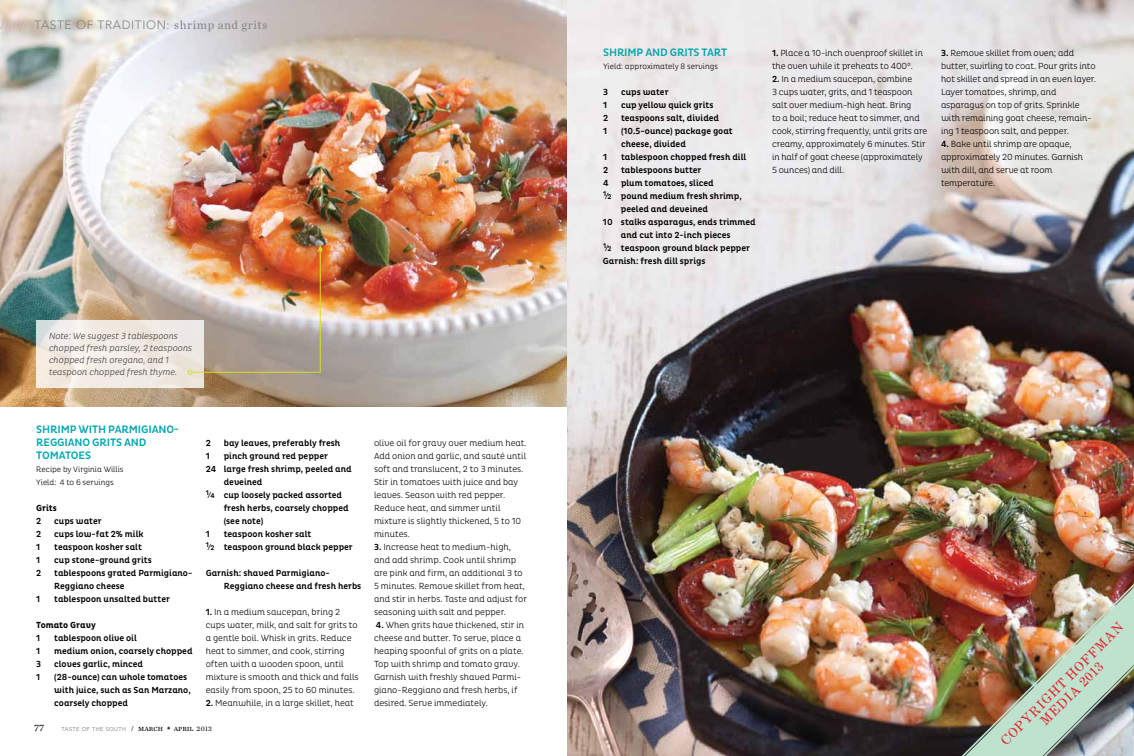
<style>
.page{position:relative;width:1134px;height:756px;background:#fff}
.page>*{position:absolute;margin:0;border:0;box-sizing:border-box;transform-origin:0 0}
.t1{font:13px/14px "Century Expanded";color:#e81e25;text-align:center}
.t2{font:300 12px "Avenir";letter-spacing:.05em;color:#808285}
.t3{font:500 11px/13px "Pluto Cond";letter-spacing:-.01em;color:#00a8af}
.t4{font:10px "Chronicle Text G1";color:#000}
.t5{font:300 9px/13px "Pluto Cond";color:#000}
.t6{font:500 9px/13px "Pluto Cond";color:#000}
.t7{font:italic 300 9px/12px "Pluto Cond";color:#414042}
.t8{font:700 9px "Pluto Cond";color:#000}
.t9{font:300 8px/13px "Pluto Cond";color:#000}
.t10{font:8px "Chronicle Text G1";color:#000}
.t11{font:5.6px "Avenir";letter-spacing:.07em;color:#77787b}
.s1{font-family:"Pluto Cond";font-weight:700;color:#cbc3c8}
.s2{font-family:"Chronicle Text G1";font-weight:400}
.s3{font-size:7px}
.s4{font-weight:500}
.s5{font-family:"Clarendon";font-weight:300;font-size:7.5px;color:#000}
.s6{font-family:"Chronicle Text G1";font-size:8px;color:#000}
</style>
<div class="page">
<svg style="left:166px;top:726px;width:5px;height:4px"></svg>
<img style="left:0;top:0;width:567px;height:406px">
<svg style="left:36px;top:320px;width:168px;height:68px;background:#f0eae3"></svg>
<img style="left:567px;top:0;width:567px;height:756px">
<img style="left:188px;top:245px;width:135px;height:130px">
<img style="left:956px;top:567px;width:178px;height:189px">
<h2 class="t2" style="left:-1px;top:18px;width:270px"><span class="s1">////////</span> TASTE OF TRADITION: <span class="s2">shrimp and grits</span></h2>
<p class="t7" style="left:49px;top:330px;width:145px">Note: We suggest 3 tablespoons chopped fresh parsley, 2 teaspoons chopped fresh oregano, and 1 teaspoon chopped fresh thyme.</p>
<p class="t3" style="left:36px;top:423px;width:144px;text-indent:105px">GIANO-<br>REGGIANO GRITS and<br>TOMAT</p>
<p class="t3" style="left:36px;top:423px;width:14px">SHRIMP</p>
<p class="t3" style="left:79px;top:423px;width:17px">WITH</p>
<p class="t3" style="left:108px;top:423px;width:8px">PARMI</p>
<p class="t3" style="left:71px;top:449px;width:22px">OES</p>
<p class="t9" style="left:36px;top:463px;width:89px">Recipe by Virginia Willis<br>Yield: 4 to 6 servings</p>
<p class="t8" style="left:36px;top:503px;width:22px">Grits</p>
<p class="t6" style="left:36px;top:515px;width:7px">2</p>
<p class="t6" style="left:54px;top:515px;width:49px">cups water</p>
<p class="t6" style="left:36px;top:528px;width:7px">2</p>
<p class="t6" style="left:54px;top:528px;width:91px">cups low-fat 2% milk</p>
<p class="t6" style="left:36px;top:541px;width:6px">1</p>
<p class="t6" style="left:54px;top:541px;width:89px">teaspoon kosher salt</p>
<p class="t6" style="left:36px;top:554px;width:6px">1</p>
<p class="t6" style="left:54px;top:554px;width:99px">cup stone-ground grits</p>
<p class="t6" style="left:36px;top:567px;width:7px">2</p>
<p class="t6" style="left:54px;top:567px;width:140px">tablespoons grated Parmigiano-<br>Reggiano cheese</p>
<p class="t6" style="left:36px;top:593px;width:6px">1</p>
<p class="t6" style="left:54px;top:593px;width:117px">tablespoon unsalted butter</p>
<p class="t8" style="left:36px;top:620px;width:61px">Tomato Gravy</p>
<p class="t6" style="left:36px;top:632px;width:6px">1</p>
<p class="t6" style="left:54px;top:632px;width:84px">tablespoon olive oil</p>
<p class="t6" style="left:36px;top:645px;width:6px">1</p>
<p class="t6" style="left:54px;top:645px;width:140px">medium onion, coarsely chopped</p>
<p class="t6" style="left:36px;top:658px;width:7px">3</p>
<p class="t6" style="left:54px;top:658px;width:90px">cloves garlic, minced</p>
<p class="t6" style="left:36px;top:671px;width:6px">1</p>
<p class="t6" style="left:54px;top:671px;width:138px">(28-ounce) can whole tomatoes with juice, such as San M arzano, coarsely chopped</p>
<p class="t6" style="left:206px;top:437px;width:7px">2</p>
<p class="t6" style="left:224px;top:437px;width:118px">bay leaves, preferably fresh</p>
<p class="t6" style="left:206px;top:450px;width:6px">1</p>
<p class="t6" style="left:224px;top:450px;width:106px">pinch ground red pepper</p>
<p class="t6" style="left:206px;top:463px;width:147px">24 large fresh shrimp, peeled and</p>
<p class="t6" style="left:224px;top:476px;width:40px">deveined</p>
<p class="t6" style="left:206px;top:489px;width:138px"><sup>1</sup>⁄<span class="s3">4</span> cup loosely packed assorted</p>
<p class="t6" style="left:224px;top:502px;width:127px">fresh herbs, coarsely chopped</p>
<p class="t6" style="left:224px;top:515px;width:41px">(see note)</p>
<p class="t6" style="left:206px;top:528px;width:6px">1</p>
<p class="t6" style="left:206px;top:528px;width:149px;text-indent:18px">teaspoon kosher salt<br><sup>1</sup>⁄<span class="s3">2</span> teaspoon ground black pepper</p>
<p class="t6" style="left:224px;top:567px;width:139px;text-indent:-18px">Garnish: shaved Parmigiano-<br>Reggiano cheese and fresh herbs</p>
<p class="t5" style="left:206px;top:606px;width:154px"><span class="s4">1.</span> In a medium saucepan, bring 2 cups water, milk, and salt for grits to a gentle boil. Whisk in grits. Reduce heat to simmer, and cook, stirring often with a wooden spoon, until mixture is smooth and thick and falls easily from spoon, 25 to 60 minutes.</p>
<p class="t5" style="left:206px;top:696px;width:150px"><span class="s4">2.</span> Meanwhile, in a large skillet, heat</p>
<p class="t4" style="left:34px;top:720px;width:12px">77</p>
<p class="t11" style="left:62px;top:725px;width:103px">TASTE OF THE SOUTH <span class="s5">/</span> <span class="s6">march</span></p>
<p class="t10" style="left:174px;top:722px;width:40px">april <span class="s3">2013</span></p>
<p class="t5" style="left:374px;top:436px;width:154px">olive oil for gravy over medium heat.<br>Add onion and garlic, and sauté until soft and translucent, 2 to 3 minutes.<br>Stir in tomatoes with juice and bay leaves. Season with red pepper.<br>Reduce heat, and simmer until mixture is slightly thickened, 5 to 10 minutes.</p>
<p class="t5" style="left:374px;top:540px;width:155px"><span class="s4">3.</span> Increase heat to medium-high, and add shrimp. Cook until shrimp are pink and firm, an additional 3 to 5 minutes. Remove skillet from heat, and stir in herbs. Taste and adjust for seasoning with salt and pepper.</p>
<p class="t5" style="left:374px;top:618px;width:152px"><span class="s4">4.</span> When grits have thickened, stir in cheese and butter. To serve, place a heaping spoonful of grits on a plate.<br>Top with shrimp and tomato gravy.<br>Garnish with freshly shaved Parmi&shy;giano-Reggiano and fresh herbs, if desired. Serve immediately.</p>
<p class="t3" style="left:603px;top:46px;width:125px">Shrimp and Grits Tart</p>
<p class="t9" style="left:603px;top:60px;width:117px">Yield: approximately 8 servings</p>
<p class="t6" style="left:603px;top:86px;width:7px">3</p>
<p class="t6" style="left:621px;top:86px;width:49px">cups water</p>
<p class="t6" style="left:603px;top:99px;width:6px">1</p>
<p class="t6" style="left:621px;top:99px;width:94px">cup yellow quick grits</p>
<p class="t6" style="left:603px;top:112px;width:7px">2</p>
<p class="t6" style="left:621px;top:112px;width:100px">teaspoons salt, divided</p>
<p class="t6" style="left:603px;top:125px;width:6px">1</p>
<p class="t6" style="left:621px;top:125px;width:113px">(10.5-ounce) package goat cheese, divided</p>
<p class="t6" style="left:603px;top:151px;width:6px">1</p>
<p class="t6" style="left:621px;top:151px;width:127px">tablespoon chopped fresh dill</p>
<p class="t6" style="left:603px;top:164px;width:7px">2</p>
<p class="t6" style="left:621px;top:164px;width:82px">tablespoons butter</p>
<p class="t6" style="left:603px;top:177px;width:7px">4</p>
<p class="t6" style="left:621px;top:177px;width:94px">plum tomatoes, sliced</p>
<p class="t6" style="left:603px;top:190px;width:140px"><sup>1</sup>⁄<span class="s3">2</span> pound medium fresh shrimp,</p>
<p class="t6" style="left:621px;top:203px;width:89px">peeled and deveined</p>
<p class="t6" style="left:603px;top:216px;width:154px">10 stalks asparagus, ends trimmed</p>
<p class="t6" style="left:621px;top:229px;width:111px">and cut into 2-inch pieces</p>
<p class="t6" style="left:603px;top:242px;width:149px"><sup>1</sup>⁄<span class="s3">2</span> teaspoon ground black pepper</p>
<p class="t6" style="left:603px;top:255px;width:104px">Garnish: fresh dill sprigs</p>
<p class="t5" style="left:772px;top:47px;width:152px"><span class="s4">1.</span> Place a 10-inch ovenproof skillet in the oven while it preheats to 400°.</p>
<p class="t5" style="left:772px;top:73px;width:157px"><span class="s4">2.</span> In a medium saucepan, combine<br>3 cups water, grits, and 1 teaspoon salt over medium-high heat. Bring<br>to a boil; reduce heat to simmer, and cook, stirring frequently, until grits are creamy, approximately 6 minutes. Stir in half of goat cheese (approximately 5 ounces) and dill.</p>
<p class="t5" style="left:941px;top:46px;width:157px"><span class="s4">3.</span> Remove skillet from oven; add butter, swirling to coat. Pour grits into hot skillet and spread in an even layer.<br>Layer tomatoes, shrimp, and asparagus on top of grits. Sprinkle with remaining goat cheese, remain&shy;ing 1 teaspoon salt, and pepper.</p>
<p class="t5" style="left:941px;top:137px;width:144px"><span class="s4">4.</span> Bake until shrimp are opaque, approximately 20 minutes. Garnish with dill, and serve at room temperature.</p>
<h1 class="t1" style="left:998px;top:738px;width:169px;rotate:-45deg">Copyright Hoffman<br>Media 2013</h1>
</div>
